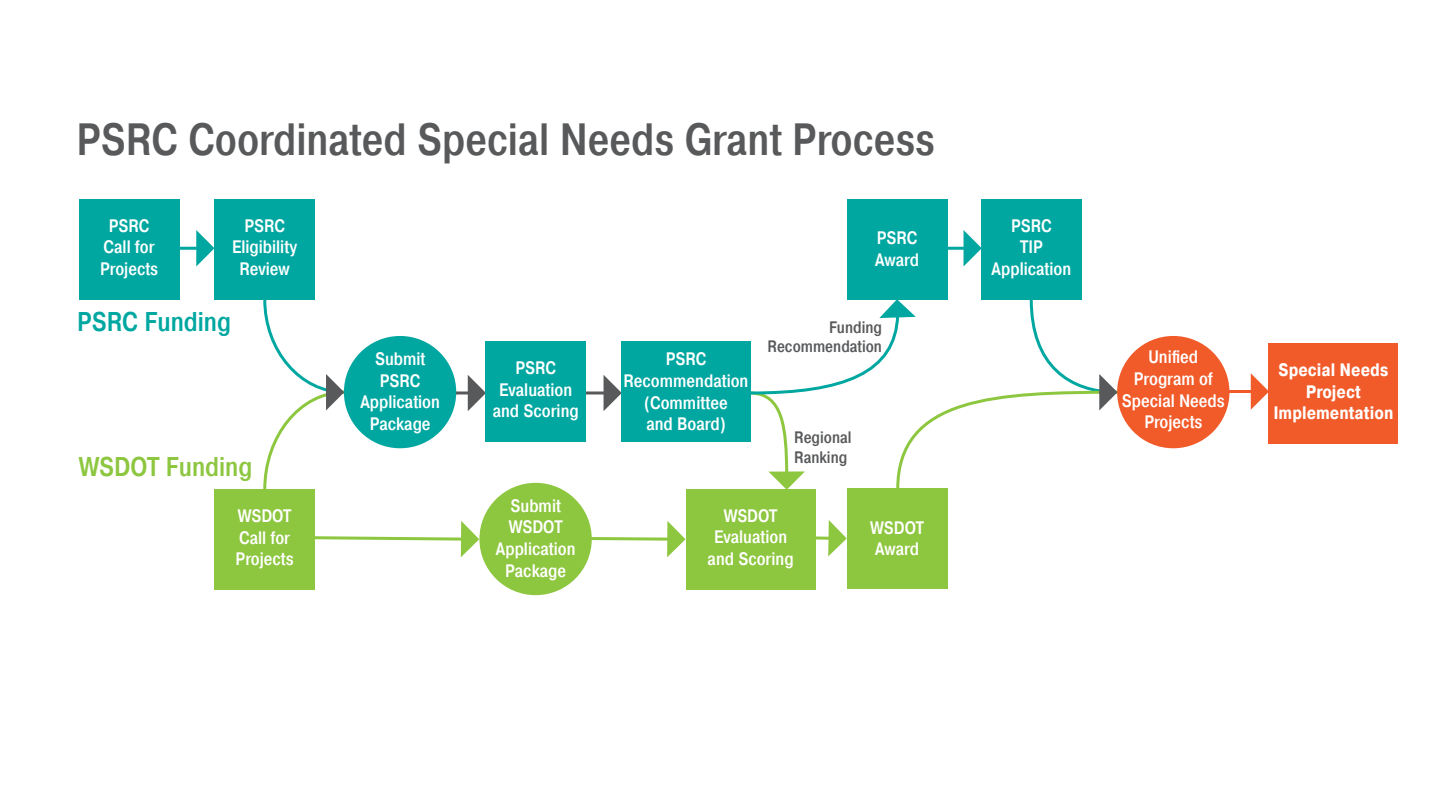
<style>
.page{position:relative;width:1440px;height:810px;background:#fff}
.page>*{position:absolute;margin:0;border:0;box-sizing:border-box;transform-origin:0 0}
.t1{font:500 45px "Pragmatica Cond";color:#58595b}
.t2{font:500 27px "Pragmatica Cond";color:#8dc63f}
.t3{font:500 27px "Pragmatica Cond";color:#00a7a1}
.t4{font:500 18px/21.6px "Pragmatica Cond";color:#fff;text-align:center}
.t5{font:700 18px/21.6px "Pragmatica Cond";color:#fff;text-align:center}
.t6{font:500 16.5px/19.8px "Pragmatica Cond";color:#58595b;text-align:right}
</style>
<div class="page">
<hr style="left:171px;top:247px;width:28px;height:3px;background:#00a7a1">
<svg style="left:196px;top:230px;width:18px;height:36px"></svg>
<hr style="left:938px;top:247px;width:28px;height:3px;background:#00a7a1">
<svg style="left:964px;top:230px;width:17px;height:36px"></svg>
<svg style="left:315px;top:521px;width:164px;height:36px"></svg>
<svg style="left:589px;top:521px;width:96px;height:36px"></svg>
<svg style="left:815px;top:520px;width:32px;height:36px"></svg>
<hr style="left:450px;top:392px;width:20px;height:2px;background:#58595b">
<svg style="left:468px;top:375px;width:18px;height:36px"></svg>
<hr style="left:586px;top:392px;width:20px;height:2px;background:#58595b">
<svg style="left:604px;top:375px;width:17px;height:36px"></svg>
<hr style="left:1222px;top:390px;width:31px;height:3px;background:#f15a29">
<svg style="left:1251px;top:373px;width:18px;height:37px"></svg>
<svg style="left:262px;top:299px;width:85px;height:191px"></svg>
<svg style="left:748px;top:296px;width:372px;height:196px"></svg>
<div style="left:79px;top:199px;width:100px;height:100px;background:#00a7a1"></div>
<div style="left:215px;top:199px;width:100px;height:100px;background:#00a7a1"></div>
<div style="left:215px;top:490px;width:100px;height:100px;background:#8dc63f"></div>
<div style="left:344px;top:336px;width:112px;height:112px;background:#00a7a1;border-radius:50%"></div>
<div style="left:479px;top:483px;width:113px;height:112px;background:#8dc63f;border-radius:50%"></div>
<div style="left:486px;top:342px;width:100px;height:100px;background:#00a7a1"></div>
<div style="left:621px;top:342px;width:130px;height:100px;background:#00a7a1"></div>
<div style="left:686px;top:489px;width:129px;height:100px;background:#8dc63f"></div>
<div style="left:981px;top:199px;width:101px;height:100px;background:#00a7a1"></div>
<div style="left:847px;top:199px;width:100px;height:100px;background:#00a7a1"></div>
<div style="left:847px;top:488px;width:100px;height:101px;background:#8dc63f"></div>
<div style="left:1117px;top:336px;width:112px;height:112px;background:#f15a29;border-radius:50%"></div>
<div style="left:1269px;top:344px;width:129px;height:100px;background:#f15a29"></div>
<h1 class="t1" style="left:76px;top:113px;width:860px">PSRC Coordinated Special Needs Grant Process</h1>
<p class="t4" style="left:100px;top:215px;width:60px">PSRC<br>Call for<br>Projects</p>
<p class="t4" style="left:232px;top:215px;width:67px">PSRC<br>Eligibility<br>Review</p>
<h2 class="t3" style="left:77px;top:306px;width:155px">PSRC Funding</h2>
<h2 class="t2" style="left:79px;top:451px;width:175px">WSDOT Funding</h2>
<p class="t4" style="left:236px;top:506px;width:60px;text-align:left">WSDOT<br>Call for<br>Projects</p>
<p class="t4" style="left:360px;top:348px;width:81px">Submit<br>PSRC<br>Application<br>Package</p>
<p class="t4" style="left:875px;top:228px;width:45px;text-align:left">PSRC<br>Award</p>
<p class="t4" style="left:493px;top:357px;width:88px">PSRC<br>Evaluation and Scoring</p>
<p class="t4" style="left:624px;top:349px;width:126px">PSRC<br>Recommendation (Committee<br>and Board)</p>
<p class="t6" style="left:768px;top:317px;width:116px">Funding<br>Recommendation</p>
<p class="t6" style="left:794px;top:428px;width:59px;text-align:left">Regional<br>Ranking</p>
<p class="t4" style="left:496px;top:495px;width:81px">Submit<br>WSDOT<br>Application<br>Package</p>
<p class="t4" style="left:708px;top:505px;width:88px">WSDOT<br>Evaluation and Scoring</p>
<p class="t4" style="left:870px;top:517px;width:55px;text-align:left">WSDOT<br>Award</p>
<p class="t4" style="left:992px;top:215px;width:81px">PSRC<br>TIP<br>Application</p>
<p class="t4" style="left:1122px;top:347px;width:104px">Unified<br>Program of<br>Special Needs<br>Projects</p>
<p class="t5" style="left:1273px;top:360px;width:122px">Special Needs<br>Project<br>Implementation</p>
</div>
